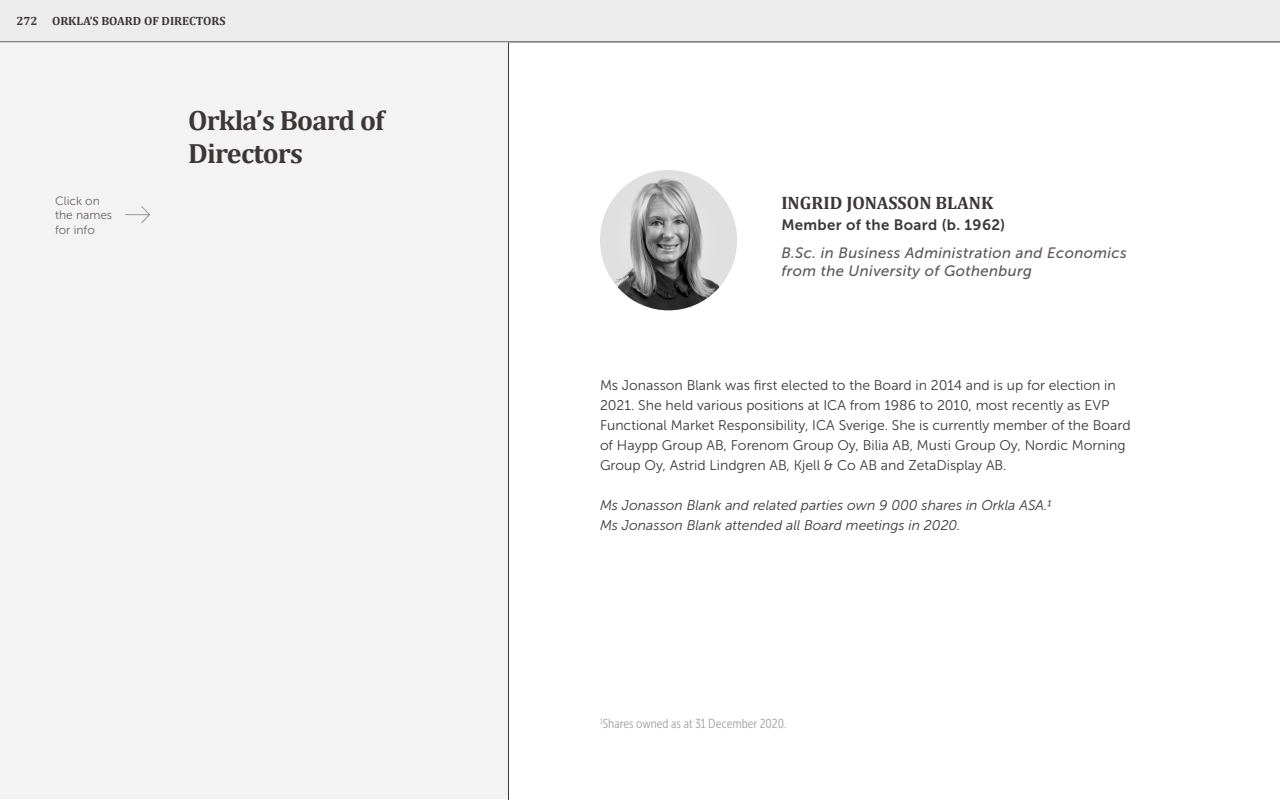
<style>
.page{position:relative;width:1280px;height:800px;background:#fff}
.page>*{position:absolute;margin:0;border:0;box-sizing:border-box;transform-origin:0 0}
.t1{font:700 28px/33.6px "Cambria";letter-spacing:-.025em;color:#3c3637}
.t2{font:700 18px "Cambria";color:#3c3637}
.t3{font:italic 15px/18px "Museo Sans 500";letter-spacing:.025em;color:#5f585b}
.t4{font:15px "Museo Sans 700";letter-spacing:.025em;color:#3c3637}
.t5{font:14px/20px "Museo Sans 300";color:#3c3637}
.t6{font:italic 14px/20px "Museo Sans 300";color:#3c3637}
.t7{font:13px "Museo Sans Cond 300";color:#a6a0a3}
.t8{font:700 12px "Cambria";color:#3c3637}
.t9{font:12px/14.4px "Museo Sans 300";color:#6a6265}
</style>
<div class="page">
<div style="left:0;top:0;width:1280px;height:42px;background:#ececec"></div>
<img style="left:600px;top:170px;width:137px;height:140px">
<div style="left:0;top:42px;width:509px;height:757px;background:#f3f3f3"></div>
<svg style="left:125px;top:206px;width:25px;height:18px"></svg>
<hr style="left:508px;top:42px;width:1px;height:758px;background:#3c3637">
<p class="t8" style="left:16px;top:12px;width:23px">272</p>
<p class="t8" style="left:52px;top:12px;width:175px">ORKLA’S BOARD OF DIRECTORS</p>
<p class="t9" style="left:55px;top:193px;width:59px">Click on the names for info</p>
<h1 class="t1" style="left:188px;top:103px;width:198px">Orkla’s Board of<br>Directors</h1>
<p class="t2" style="left:781px;top:190px;width:214px">INGRID JONASSON BLANK</p>
<p class="t4" style="left:781px;top:216px;width:225px">Member of the Board (b. 1962)</p>
<p class="t3" style="left:781px;top:244px;width:347px">B.Sc. in Business Administration and Economics from the University of Gothenburg</p>
<p class="t5" style="left:600px;top:375px;width:532px">Ms Jonasson Blank was first elected to the Board in 2014 and is up for election in 2021. She held various positions at ICA from 1986 to 2010, most recently as EVP Functional Market Responsibility, ICA Sverige. She is currently member of the Board of Haypp Group AB, Forenom Group Oy, Bilia AB, Musti Group Oy, Nordic Morning Group Oy, Astrid Lindgren AB, Kjell &amp; Co AB and ZetaDisplay AB.</p>
<p class="t6" style="left:600px;top:495px;width:454px">Ms Jonasson Blank and related parties own 9 000 shares in Orkla ASA.1<br>Ms Jonasson Blank attended all Board meetings in 2020.</p>
<p class="t7" style="left:600px;top:717px;width:188px"><sup>1</sup>Shares owned as at 31 December 2020.</p>
</div>
